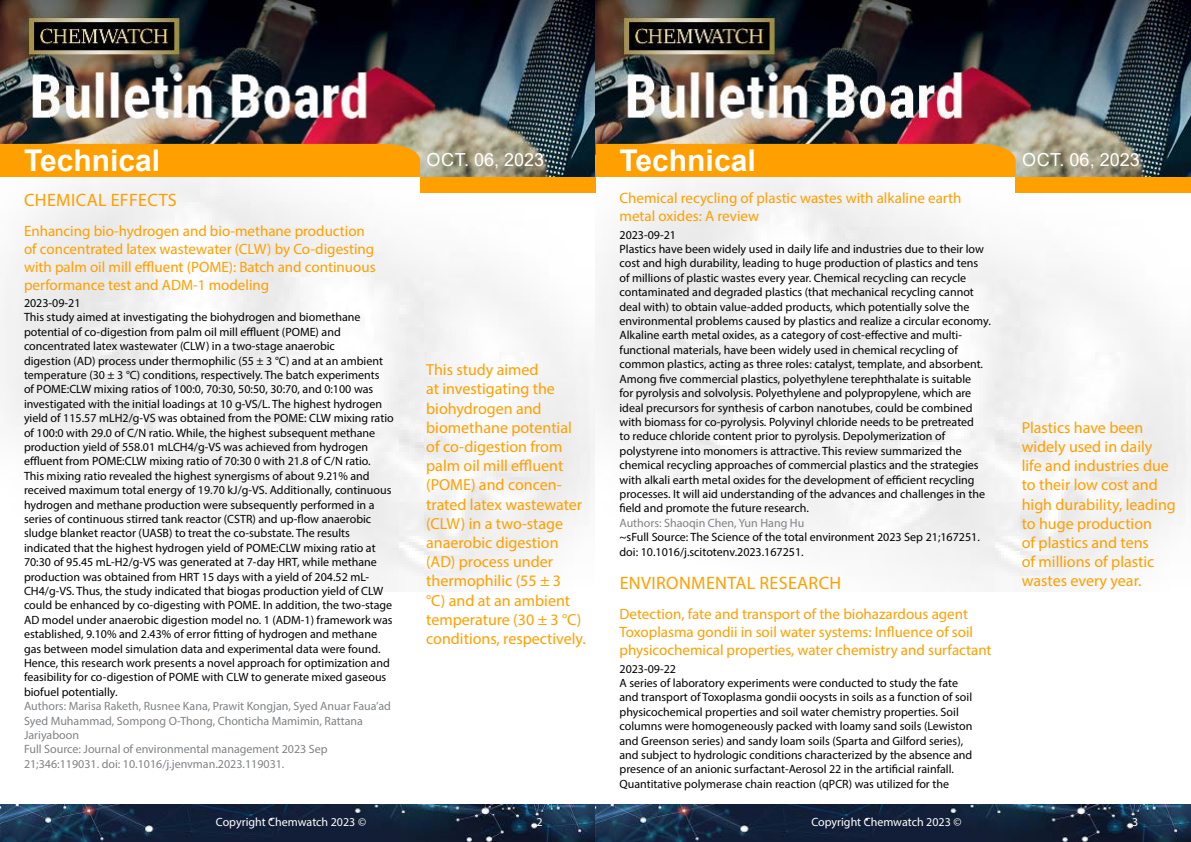
<style>
.page{position:relative;width:1191px;height:842px;background:#fff}
.page>*{position:absolute;margin:0;border:0;box-sizing:border-box;transform-origin:0 0}
.t1{font:700 30px "Arial";color:#fff}
.t2{font:18px "Myriad Pro";letter-spacing:.02em;color:#ff9f00}
.t3{font:18px "Arial";color:#fff}
.t4{font:16px/19.2px "Myriad Pro";color:#ff9f00}
.t5{font:15px/18px "Myriad Pro";color:#ff9f00}
.t6{font:12px/14.4px "Myriad Pro";color:#000}
.t7{font:12px/14.4px "Myriad Pro";color:#808285}
.t8{font:12px "Myriad Pro";color:#fff}
</style>
<div class="page">
<img style="left:0;top:0;width:1191px;height:592px">
<div style="left:420px;top:177px;width:175px;height:15px;background:#ff9f00"></div>
<div style="left:1015px;top:177px;width:176px;height:15px;background:#ff9f00"></div>
<div style="left:0;top:144px;width:420px;height:33px;background:#ff9f00"></div>
<div style="left:595px;top:144px;width:420px;height:33px;background:#ff9f00"></div>
<img style="left:0;top:804px;width:1191px;height:38px">
<h1 class="t1" style="left:24px;top:139px;width:138px">Technical</h1>
<h2 class="t2" style="left:24px;top:188px;width:154px">CHEMICAL EFFECTS</h2>
<p class="t5" style="left:24px;top:221px;width:353px">Enhancing bio-hydrogen and bio-methane production of concentrated latex wastewater (CLW) by Co-digesting with palm oil mill effluent (POME): Batch and continuous performance test and ADM-1 modeling</p>
<p class="t6" style="left:24px;top:295px;width:371px">2023-09-21<br>This study aimed at investigating the biohydrogen and biomethane potential of co-digestion from palm oil mill effluent (POME) and concentrated latex wastewater (CLW) in a two-stage anaerobic<br>digestion (AD) process under thermophilic (55 ± 3 °C) and at an ambient temperature (30 ± 3 °C) conditions, respectively. The batch experiments<br>of POME:CLW mixing ratios of 100:0, 70:30, 50:50, 30:70, and 0:100 was investigated with the initial loadings at 10 g-VS/L. The highest hydrogen yield of 115.57 mLH2/g-VS was obtained from the POME: CLW mixing ratio of 100:0 with 29.0 of C/N ratio. While, the highest subsequent methane production yield of 558.01 mLCH4/g-VS was achieved from hydrogen effluent from POME:CLW mixing ratio of 70:30 0 with 21.8 of C/N ratio.<br>This mixing ratio revealed the highest synergisms of about 9.21% and received maximum total energy of 19.70 kJ/g-VS. Additionally, continuous hydrogen and methane production were subsequently performed in a series of continuous stirred tank reactor (CSTR) and up-flow anaerobic sludge blanket reactor (UASB) to treat the co-substate. The results indicated that the highest hydrogen yield of POME:CLW mixing ratio at 70:30 of 95.45 mL-H2/g-VS was generated at 7-day HRT, while methane production was obtained from HRT 15 days with a yield of 204.52 mL-CH4/g-VS. Thus, the study indicated that biogas production yield of CLW could be enhanced by co-digesting with POME. In addition, the two-stage AD model under anaerobic digestion model no. 1 (ADM-1) framework was established, 9.10% and 2.43% of error fitting of hydrogen and methane gas between model simulation data and experimental data were found.<br>Hence, this research work presents a novel approach for optimization and feasibility for co-digestion of POME with CLW to generate mixed gaseous biofuel potentially.</p>
<p class="t7" style="left:24px;top:699px;width:368px">Authors: Marisa Raketh, Rusnee Kana, Prawit Kongjan, Syed Anuar Faua’ad Syed Muhammad, Sompong O-Thong, Chonticha Mamimin, Rattana Jariyaboon<br>Full Source: Journal of environmental management 2023 Sep 21;346:119031. doi: 10.1016/j.jenvman.2023.119031.</p>
<h1 class="t1" style="left:619px;top:139px;width:138px">Technical</h1>
<h2 class="t3" style="left:426px;top:148px;width:119px">Oct. 06, 2023</h2>
<h2 class="t3" style="left:1022px;top:148px;width:119px">Oct. 06, 2023</h2>
<p class="t4" style="left:426px;top:360px;width:161px">This study aimed<br>at investigating the biohydrogen and biomethane potential of co-digestion from palm oil mill effluent (POME) and concen&shy;trated latex wastewater (CLW) in a two-stage anaerobic digestion (AD) process under thermophilic (55 ± 3<br>°C) and at an ambient temperature (30 ± 3 °C) conditions, respectively.</p>
<p class="t5" style="left:619px;top:189px;width:343px">Chemical recycling of plastic wastes with alkaline earth metal oxides: A review</p>
<p class="t6" style="left:619px;top:227px;width:373px">2023-09-21<br>Plastics have been widely used in daily life and industries due to their low cost and high durability, leading to huge production of plastics and tens of millions of plastic wastes every year. Chemical recycling can recycle contaminated and degraded plastics (that mechanical recycling cannot deal with) to obtain value-added products, which potentially solve the environmental problems caused by plastics and realize a circular economy.<br>Alkaline earth metal oxides, as a category of cost-effective and multi&shy;functional materials, have been widely used in chemical recycling of common plastics, acting as three roles: catalyst, template, and absorbent.<br>Among five commercial plastics, polyethylene terephthalate is suitable<br>for pyrolysis and solvolysis. Polyethylene and polypropylene, which are ideal precursors for synthesis of carbon nanotubes, could be combined with biomass for co-pyrolysis. Polyvinyl chloride needs to be pretreated<br>to reduce chloride content prior to pyrolysis. Depolymerization of polystyrene into monomers is attractive. This review summarized the chemical recycling approaches of commercial plastics and the strategies with alkali earth metal oxides for the development of efficient recycling processes. It will aid understanding of the advances and challenges in the field and promote the future research.</p>
<p class="t7" style="left:619px;top:515px;width:186px">Authors: Shaoqin Chen, Yun Hang Hu</p>
<p class="t6" style="left:619px;top:530px;width:362px">~sFull Source: The Science of the total environment 2023 Sep 21;167251. doi: 10.1016/j.scitotenv.2023.167251.</p>
<h2 class="t2" style="left:619px;top:572px;width:223px">ENVIRONMENTAL RESEARCH</h2>
<p class="t5" style="left:619px;top:605px;width:373px">Detection, fate and transport of the biohazardous agent<br>Toxoplasma gondii in soil water systems: Influence of soil physicochemical properties, water chemistry and surfactant</p>
<p class="t6" style="left:619px;top:661px;width:354px">2023-09-22<br>A series of laboratory experiments were conducted to study the fate and transport of Toxoplasma gondii oocysts in soils as a function of soil physicochemical properties and soil water chemistry properties. Soil columns were homogeneously packed with loamy sand soils (Lewiston and Greenson series) and sandy loam soils (Sparta and Gilford series), and subject to hydrologic conditions characterized by the absence and presence of an anionic surfactant-Aerosol 22 in the artificial rainfall.<br>Quantitative polymerase chain reaction (qPCR) was utilized for the</p>
<h3 class="t4" style="left:1021px;top:417px;width:156px">Plastics have been widely used in daily life and industries due to their low cost and high durability, leading to huge production<br>of plastics and tens<br>of millions of plastic wastes every year.</h3>
<p class="t8" style="left:216px;top:815px;width:152px">Copyright Chemwatch 2023 ©</p>
<p class="t8" style="left:536px;top:815px;width:8px">2</p>
<p class="t8" style="left:811px;top:815px;width:152px">Copyright Chemwatch 2023 ©</p>
<p class="t8" style="left:1132px;top:815px;width:8px">3</p>
</div>
